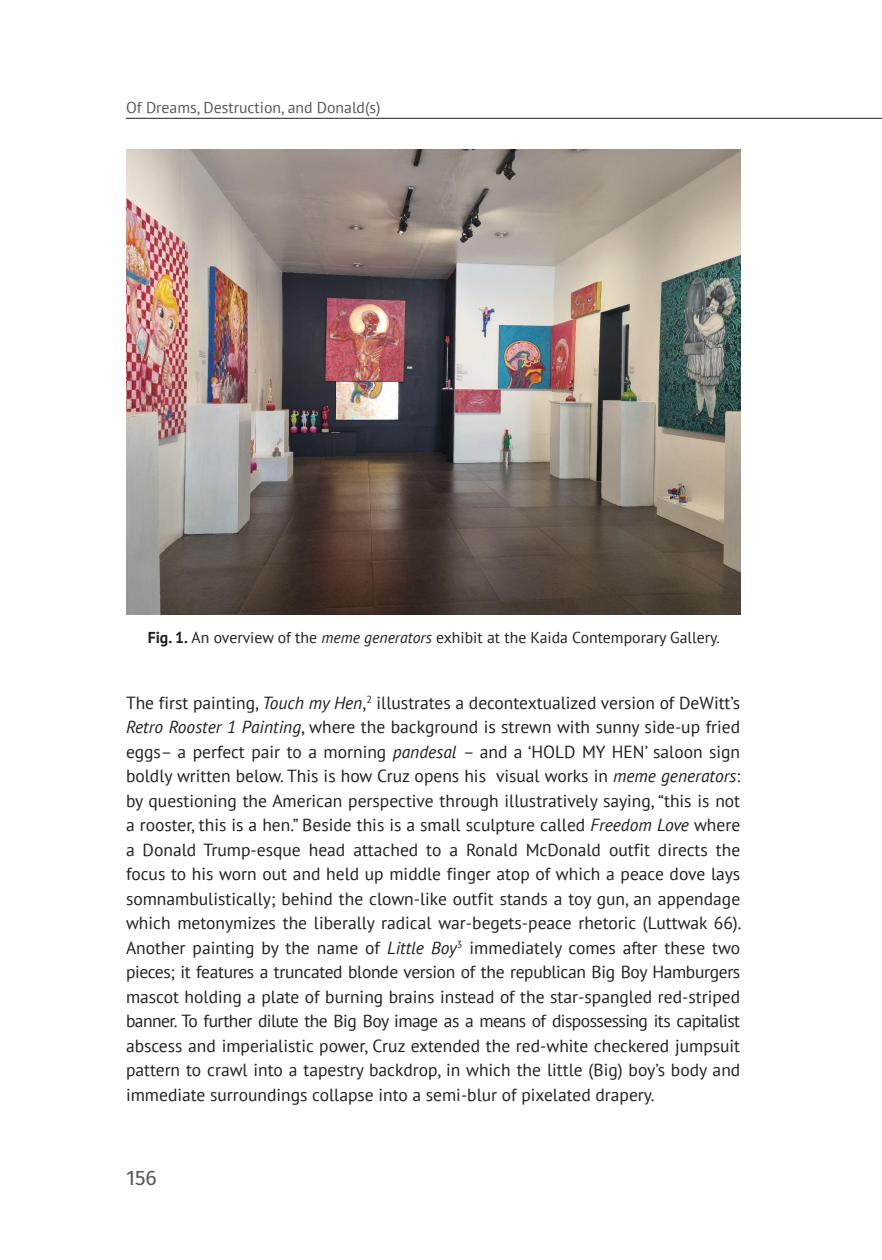
<style>
.page{position:relative;width:882px;height:1260px;background:#fff}
.page>*{position:absolute;margin:0;border:0;box-sizing:border-box;transform-origin:0 0}
.Header_1{font:21px "Fira Sans";color:#57585a}
.body_text{font:17.5px/24.5px "PT Sans";color:#231f20;text-align:justify}
.t1{font:15.75px "PT Sans";color:#231f20}
.t2{font:15.75px "PT Sans";color:#57585a}
.s1{font-weight:700}
.s2{font-style:italic}
</style>
<div class="page">
<hr style="left:126px;top:118px;width:756px;height:1px;background:#231f20">
<img style="left:126px;top:150px;width:614px;height:464px">
<p class="t2" style="left:126px;top:97px;width:256px">Of Dreams, Destruction, and Donald(s)</p>
<p class="t1" style="left:148px;top:627px;width:574px"><span class="s1">Fig. 1.</span> An overview of the <span class="s2">meme generators</span> exhibit at the Kaida Contemporary Gallery.</p>
<p class="body_text" style="left:126px;top:690px;width:617px">The first painting, <span class="s2">Touch my Hen</span>,<sup>2</sup> illustrates a decontextualized version of DeWitt’s <span class="s2">Retro Rooster 1 Painting</span>, where the background is strewn with sunny side-up fried eggs– a perfect pair to a morning <span class="s2">pandesal</span> – and a ‘HOLD MY HEN’ saloon sign boldly written below. This is how Cruz opens his visual works in <span class="s2">meme generators</span>: by questioning the American perspective through illustratively saying, “this is not a rooster, this is a hen.” Beside this is a small sculpture called <span class="s2">Freedom Love</span> where a Donald Trump-esque head attached to a Ronald McDonald outfit directs the focus to his worn out and held up middle finger atop of which a peace dove lays somnambulistically; behind the clown-like outfit stands a toy gun, an appendage which metonymizes the liberally radical war-begets-peace rhetoric (Luttwak 66).<br>Another painting by the name of <span class="s2">Little Boy</span><sup>3</sup> immediately comes after these two pieces; it features a truncated blonde version of the republican Big Boy Hamburgers mascot holding a plate of burning brains instead of the star-spangled red-striped banner. To further dilute the Big Boy image as a means of dispossessing its capitalist abscess and imperialistic power, Cruz extended the red-white checkered jumpsuit pattern to crawl into a tapestry backdrop, in which the little (Big) boy’s body and immediate surroundings collapse into a semi-blur of pixelated drapery.</p>
<p class="Header_1" style="left:126px;top:1162px;width:32px">156</p>
</div>
